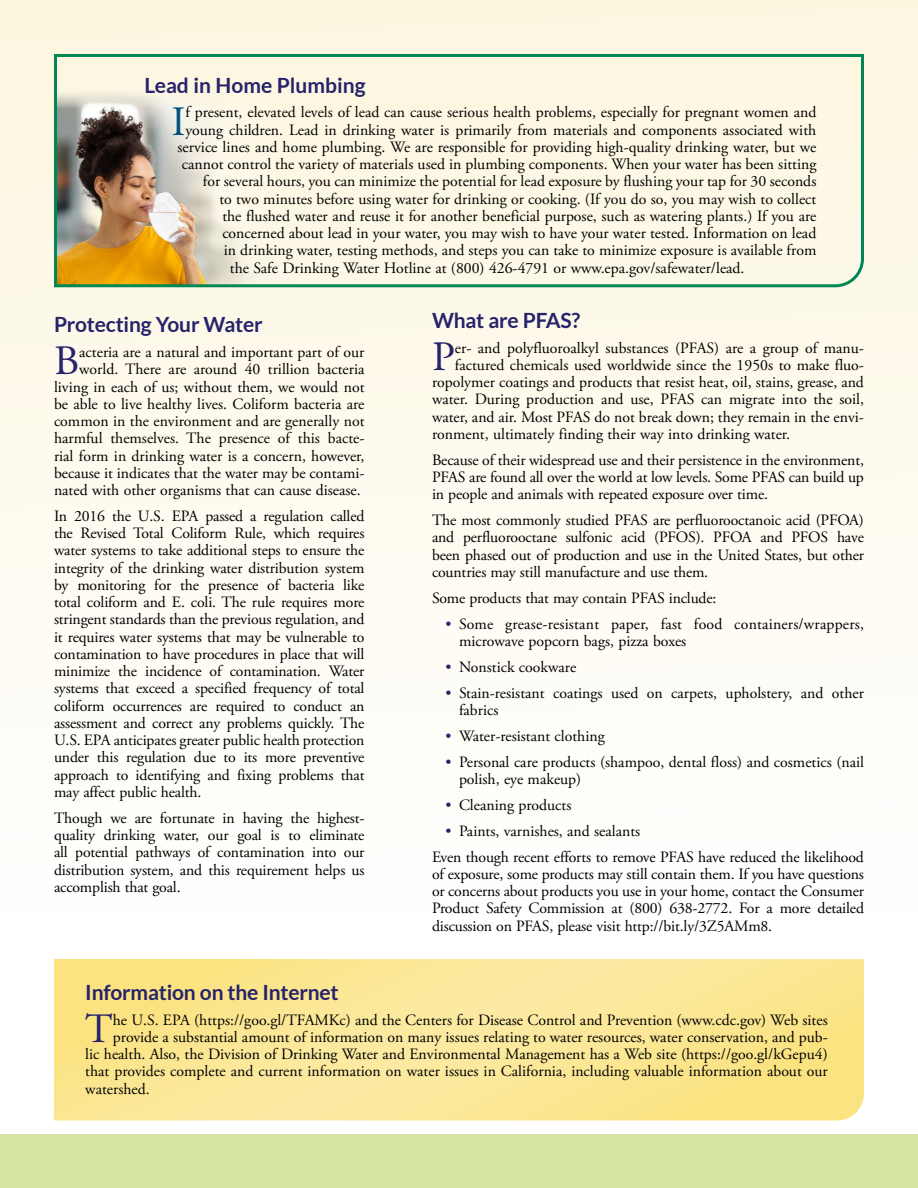
<style>
.page{position:relative;width:918px;height:1188px;background:#fff}
.page>*{position:absolute;margin:0;border:0;box-sizing:border-box;transform-origin:0 0}
.First_Paragraph_24{font:41.7px "Adobe Garamond Pro";color:#27236a}
.Initial_Cap{font:41.7px "Adobe Garamond Pro";color:#00527a}
.Article_Head_23_Blue{font:700 21px "Lato";letter-spacing:-.01em;color:#27236a}
.Article_Head_24_Blue{font:700 21px "Lato";color:#27236a}
.First_Paragraph{font:15.75px/17.2px "Adobe Garamond Pro";letter-spacing:-.01em;color:#000;text-align:justify}
.First_Paragraph_24-2{font:15.75px/17.2px "Adobe Garamond Pro";color:#000;text-align:right}
.Initial_Cap-2{font:15.75px "Adobe Garamond Pro";color:#000}
.First_Paragraph-2{font:15.75px/17.2px "Adobe Garamond Pro";letter-spacing:.015em;color:#000}
.s1{color:#27236a}
</style>
<div class="page">
<svg style="left:54px;top:959px;width:810px;height:161px;background:#fbe693"></svg>
<div style="left:0;top:0;width:918px;height:914px;background:linear-gradient(to bottom,#fdf6df,#fefefe)"></div>
<svg style="left:52px;top:53px;width:814px;height:236px;background:#e9e6cf"></svg>
<div style="left:0;top:1134px;width:918px;height:54px;background:#d5e6a3"></div>
<p class="Article_Head_24_Blue" style="left:144px;top:73px;width:223px">Lead in Home Plumbing</p>
<p class="Initial_Cap" style="left:171px;top:97px;width:16px">I</p>
<p class="Initial_Cap-2" style="left:185px;top:103px;width:632px">f present, elevated levels of lead can cause serious health problems, especially for pregnant women and</p>
<p class="Initial_Cap-2" style="left:185px;top:120px;width:632px">young children. Lead in drinking water is primarily from materials and components associated with</p>
<p class="Initial_Cap-2" style="left:177px;top:138px;width:641px">service lines and home plumbing. We are responsible for providing high-quality drinking water, but we</p>
<p class="Initial_Cap-2" style="left:182px;top:155px;width:636px">cannot control the variety of materials used in plumbing components. When your water has been sitting</p>
<p class="Initial_Cap-2" style="left:203px;top:172px;width:615px">for several hours, you can minimize the potential for lead exposure by flushing your tap for 30 seconds</p>
<p class="Initial_Cap-2" style="left:219px;top:189px;width:599px">to two minutes before using water for drinking or cooking. (If you do so, you may wish to collect</p>
<p class="Initial_Cap-2" style="left:222px;top:207px;width:596px">the flushed water and reuse it for another beneficial purpose, such as watering plants.) If you are</p>
<p class="Initial_Cap-2" style="left:222px;top:224px;width:596px">concerned about lead in your water, you may wish to have your water tested. Information on lead</p>
<p class="Initial_Cap-2" style="left:224px;top:241px;width:594px">in drinking water, testing methods, and steps you can take to minimize exposure is available from</p>
<p class="Initial_Cap-2" style="left:230px;top:258px;width:516px">the Safe Drinking Water Hotline at (800) 426-4791 or www.epa.gov/safewater/lead.</p>
<p class="Article_Head_23_Blue" style="left:432px;top:308px;width:150px">What are PFAS?</p>
<p class="First_Paragraph_24" style="left:432px;top:332px;width:24px">P</p>
<p class="First_Paragraph_24-2" style="left:455px;top:340px;width:411px">er- and polyfluoroalkyl substances (PFAS) are a group of manu-</p>
<p class="Article_Head_23_Blue" style="left:54px;top:313px;width:210px">Protecting Your Water</p>
<p class="First_Paragraph_24" style="left:54px;top:336px;width:27px">B</p>
<p class="First_Paragraph_24-2" style="left:54px;top:344px;width:312px">acteria are a natural and important part of our world. There are around 40 trillion bacteria living in each of us; without them, we would not be able to live healthy lives. Coliform bacteria are common in the environment and are generally not harmful themselves. The presence of this bacte&shy;rial form in drinking water is a concern, however, because it indicates that the water may be contami&shy;nated with other organisms that can cause disease.</p>
<p class="First_Paragraph" style="left:54px;top:508px;width:312px">In 2016 the U.S. EPA passed a regulation called the Revised Total Coliform Rule, which requires water systems to take additional steps to ensure the integrity of the drinking water distribution system by monitoring for the presence of bacteria like total coliform and E. coli. The rule requires more stringent standards than the previous regulation, and it requires water systems that may be vulnerable to contamination to have procedures in place that will minimize the incidence of contamination. Water systems that exceed a specified frequency of total coliform occurrences are required to conduct an assessment and correct any problems quickly. The U.S. EPA anticipates greater public health protection under this regulation due to its more preventive approach to identifying and fixing problems that may affect public health.</p>
<p class="First_Paragraph" style="left:54px;top:810px;width:312px">Though we are fortunate in having the highest&shy;quality drinking water, our goal is to eliminate all potential pathways of contamination into our distribution system, and this requirement helps us accomplish that goal.</p>
<p class="First_Paragraph_24-2" style="left:455px;top:357px;width:411px">factured chemicals used worldwide since the 1950s to make fluo-</p>
<p class="First_Paragraph_24-2" style="left:432px;top:374px;width:433px">ropolymer coatings and products that resist heat, oil, stains, grease, and</p>
<p class="First_Paragraph_24-2" style="left:432px;top:391px;width:434px">water. During production and use, PFAS can migrate into the soil,</p>
<p class="First_Paragraph_24-2" style="left:432px;top:409px;width:434px">water, and air. Most PFAS do not break down; they remain in the envi-</p>
<p class="First_Paragraph_24-2" style="left:432px;top:426px;width:360px">ronment, ultimately finding their way into drinking water.</p>
<p class="First_Paragraph" style="left:432px;top:452px;width:433px">Because of their widespread use and their persistence in the environment, PFAS are found all over the world at low levels. Some PFAS can build up in people and animals with repeated exposure over time.</p>
<p class="First_Paragraph" style="left:432px;top:512px;width:434px">The most commonly studied PFAS are perfluorooctanoic acid (PFOA) and perfluorooctane sulfonic acid (PFOS). PFOA and PFOS have been phased out of production and use in the United States, but other countries may still manufacture and use them.</p>
<p class="First_Paragraph" style="left:432px;top:590px;width:286px">Some products that may contain PFAS include:</p>
<p class="First_Paragraph-2" style="left:459px;top:616px;width:407px;text-indent:-14px"><span class="s1">•</span> Some grease-resistant paper, fast food containers/wrappers, microwave popcorn bags, pizza boxes</p>
<p class="First_Paragraph" style="left:446px;top:659px;width:132px"><span class="s1">•</span> Nonstick cookware</p>
<p class="First_Paragraph" style="left:459px;top:685px;width:407px;text-indent:-14px"><span class="s1">•</span> Stain-resistant coatings used on carpets, upholstery, and other fabrics</p>
<p class="First_Paragraph" style="left:446px;top:728px;width:161px"><span class="s1">•</span> Water-resistant clothing</p>
<p class="First_Paragraph" style="left:459px;top:754px;width:406px;text-indent:-14px"><span class="s1">•</span> Personal care products (shampoo, dental floss) and cosmetics (nail polish, eye makeup)</p>
<p class="First_Paragraph" style="left:446px;top:797px;width:127px"><span class="s1">•</span> Cleaning products</p>
<p class="First_Paragraph" style="left:446px;top:823px;width:196px"><span class="s1">•</span> Paints, varnishes, and sealants</p>
<p class="First_Paragraph" style="left:432px;top:849px;width:434px">Even though recent efforts to remove PFAS have reduced the likelihood of exposure, some products may still contain them. If you have questions or concerns about products you use in your home, contact the Consumer Product Safety Commission at (800) 638-2772. For a more detailed discussion on PFAS, please visit http://bit.ly/3Z5AMm8.</p>
<p class="Article_Head_23_Blue" style="left:85px;top:980px;width:255px">Information on the Internet</p>
<p class="First_Paragraph_24" style="left:85px;top:1004px;width:29px">T</p>
<p class="First_Paragraph_24-2" style="left:113px;top:1011px;width:716px">he U.S. EPA (https://goo.gl/TFAMKc) and the Centers for Disease Control and Prevention (www.cdc.gov) Web sites</p>
<p class="First_Paragraph_24-2" style="left:113px;top:1029px;width:716px">provide a substantial amount of information on many issues relating to water resources, water conservation, and pub-</p>
<p class="First_Paragraph_24-2" style="left:85px;top:1046px;width:744px">lic health. Also, the Division of Drinking Water and Environmental Management has a Web site (https://goo.gl/kGepu4)</p>
<p class="First_Paragraph_24-2" style="left:85px;top:1063px;width:744px">that provides complete and current information on water issues in California, including valuable information about our</p>
<p class="First_Paragraph_24-2" style="left:85px;top:1080px;width:66px">watershed.</p>
</div>
